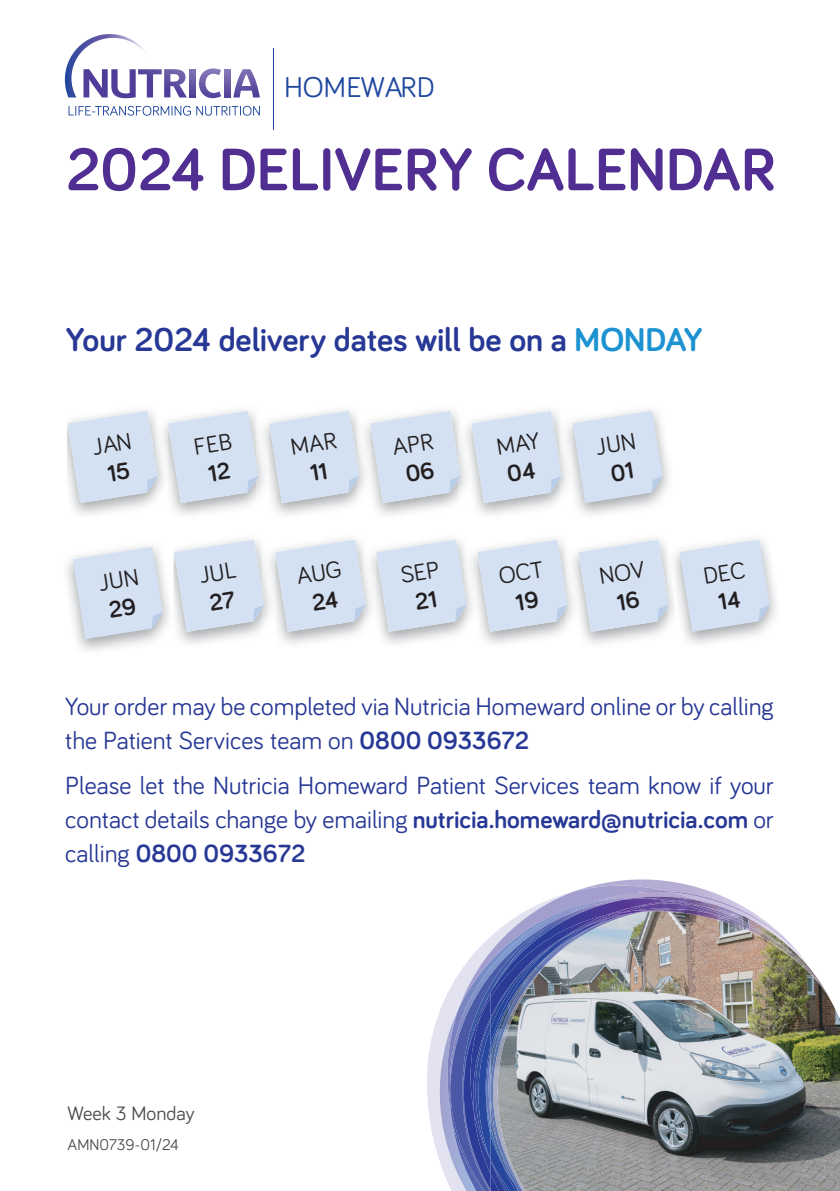
<style>
.page{position:relative;width:840px;height:1191px;background:#fff}
.page>*{position:absolute;margin:0;border:0;box-sizing:border-box;transform-origin:0 0}
.t1{font:700 61.8px "Bariol";color:#502e92}
.t2{font:700 34px "Bariol";color:#273895}
.t3{font:29.4px "Bariol";color:#1f489e}
.t4{font:25.6px/34px "Bariol";color:#273895}
.t5{font:20px "Bariol";color:#4b4c4d}
.t6{font:16px "Bariol";color:#4b4c4d}
.s1{color:#1d92d1}
.s2{font-weight:700}
</style>
<div class="page">
<img style="left:151px;top:69px;width:11px;height:28px">
<img style="left:224px;top:69px;width:6px;height:28px">
<img style="left:233px;top:69px;width:27px;height:28px">
<img style="left:118px;top:97px;width:18px;height:1px">
<svg style="left:189px;top:69px;width:14px;height:29px"></svg>
<img style="left:164px;top:69px;width:23px;height:28px">
<svg style="left:68px;top:106px;width:192px;height:10px"></svg>
<img style="left:65px;top:34px;width:86px;height:63px">
<hr style="left:273px;top:48px;width:1px;height:82px;background:#1f489e">
<img style="left:595px;top:883px;width:244px;height:308px">
<svg style="left:427px;top:995px;width:20px;height:163px;fill:#e3e2f1"></svg>
<img style="left:439px;top:1007px;width:11px;height:180px">
<img style="left:681px;top:891px;width:20px;height:1px">
<img style="left:447px;top:989px;width:3px;height:128px">
<img style="left:681px;top:892px;width:131px;height:11px">
<img style="left:450px;top:974px;width:12px;height:116px">
<img style="left:450px;top:1090px;width:12px;height:101px">
<img style="left:462px;top:1094px;width:28px;height:97px">
<img style="left:728px;top:901px;width:64px;height:2px">
<img style="left:681px;top:896px;width:47px;height:7px">
<img style="left:681px;top:903px;width:148px;height:96px">
<img style="left:681px;top:899px;width:21px;height:7px">
<img style="left:681px;top:901px;width:9px;height:3px">
<svg style="left:821px;top:985px;width:10px;height:16px"></svg>
<img style="left:463px;top:1014px;width:27px;height:176px">
<img style="left:463px;top:1054px;width:4px;height:33px">
<img style="left:467px;top:1007px;width:23px;height:47px">
<img style="left:459px;top:879px;width:222px;height:128px">
<img style="left:589px;top:914px;width:37px;height:14px">
<img style="left:498px;top:925px;width:97px;height:266px">
<img style="left:595px;top:913px;width:37px;height:12px">
<img style="left:490px;top:927px;width:95px;height:124px">
<img style="left:552px;top:918px;width:55px;height:33px">
<img style="left:475px;top:1019px;width:15px;height:140px">
<img style="left:478px;top:1028px;width:12px;height:132px">
<img style="left:490px;top:943px;width:66px;height:248px">
<svg style="left:483px;top:1156px;width:10px;height:4px"></svg>
<img style="left:490px;top:1160px;width:19px;height:31px">
<img style="left:173px;top:532px;width:1px;height:115px">
<img style="left:476px;top:532px;width:1px;height:115px">
<img style="left:571px;top:403px;width:1px;height:115px">
<svg style="left:174px;top:539px;width:90px;height:93px;background:#d7e1ef"></svg>
<svg style="left:275px;top:539px;width:90px;height:93px;background:#d7e1ee"></svg>
<svg style="left:376px;top:539px;width:90px;height:93px;background:#d7e1ef"></svg>
<svg style="left:477px;top:539px;width:90px;height:93px;background:#d7e1ef"></svg>
<svg style="left:578px;top:539px;width:90px;height:93px;background:#d7e1ef"></svg>
<svg style="left:68px;top:411px;width:90px;height:92px;background:#d7e1ef"></svg>
<svg style="left:269px;top:411px;width:90px;height:92px;background:#d7e1ee"></svg>
<svg style="left:73px;top:547px;width:90px;height:92px;background:#d6e1ee"></svg>
<svg style="left:679px;top:539px;width:90px;height:93px;background:#d7e1ee"></svg>
<svg style="left:168px;top:411px;width:90px;height:92px;background:#d7e1ee"></svg>
<svg style="left:370px;top:411px;width:90px;height:92px;background:#d7e1ef"></svg>
<svg style="left:471px;top:411px;width:90px;height:92px;background:#d7e1ef"></svg>
<svg style="left:572px;top:411px;width:90px;height:92px;background:#d7e1ee"></svg>
<p class="t3" style="left:284px;top:68px;width:152px">HOMEWARD</p>
<p class="t1" style="left:66px;top:127px;width:710px">2024 DELIVERY CALENDAR</p>
<p class="t2" style="left:66px;top:316px;width:637px">Your 2024 delivery dates will be on a <span class="s1">MONDAY</span></p>
<p class="t4" style="left:65px;top:688px;width:709px">Your order may be completed via Nutricia Homeward online or by calling the Patient Services team on <span class="s2">0800 0933672</span></p>
<p class="t4" style="left:65px;top:767px;width:709px;text-align:justify">Please let the Nutricia Homeward Patient Services team know if your contact details change by emailing <span class="s2">nutricia.homeward@nutricia.com</span> or calling <span class="s2">0800 0933672</span></p>
<p class="t5" style="left:67px;top:1099px;width:128px">Week 3 Monday</p>
<p class="t6" style="left:67px;top:1133px;width:113px">AMN0739-01/24</p>
</div>
